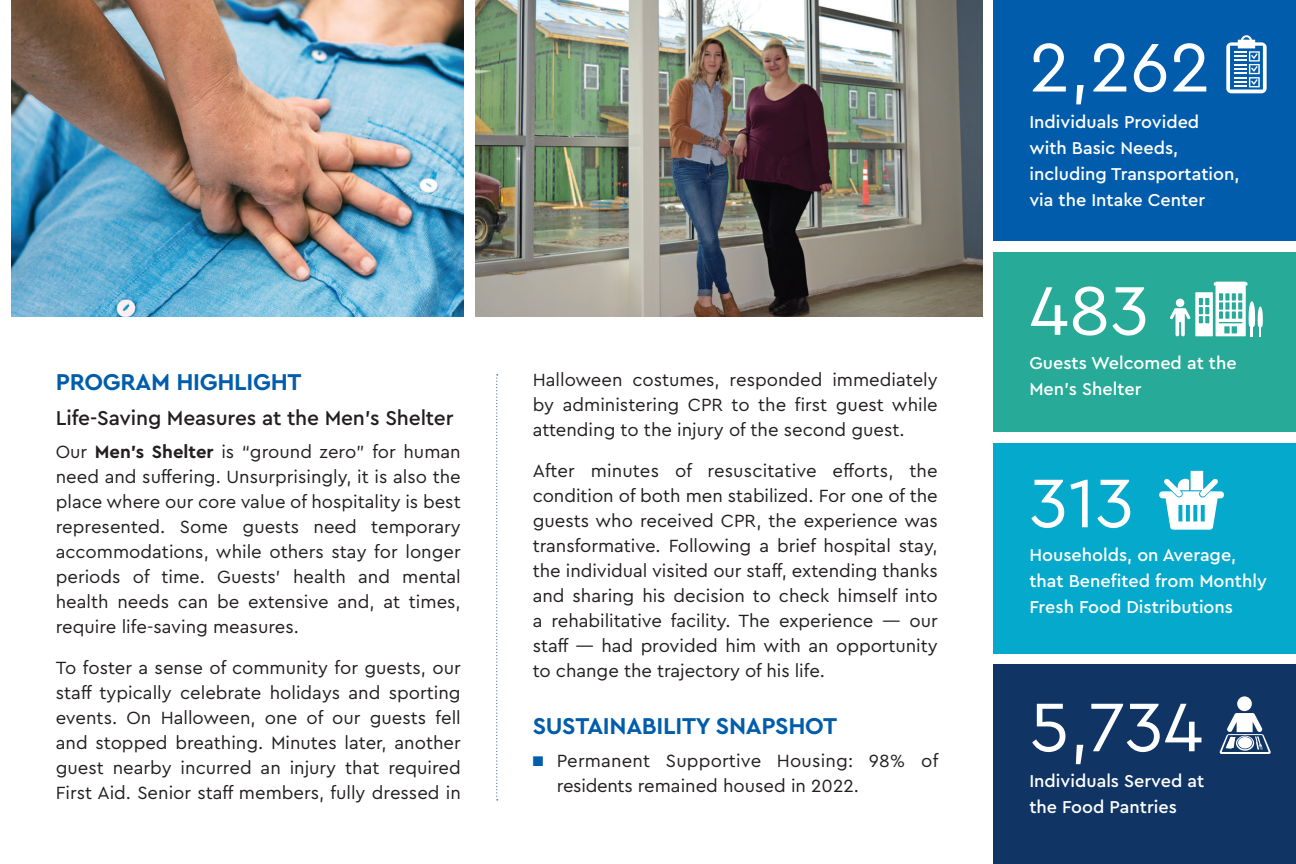
<style>
.page{position:relative;width:1296px;height:864px;background:#fff}
.page>*{position:absolute;margin:0;border:0;box-sizing:border-box;transform-origin:0 0}
.t1{font:72px "Cera Pro";color:#fff}
.t2{font:700 24px "Cera Pro";letter-spacing:-.01em;color:#015dab}
.t3{font:500 21px "Cera Pro";letter-spacing:-.005em;color:#231f20}
.t4{font:18.4px/25px "Cera Pro";color:#231f20;text-align:justify}
.t5{font:500 18px/26px "Cera Pro";color:#fff}
.s1{font-weight:700}
.s2{color:#015dab}
</style>
<div class="page">
<img style="left:476px;top:0;width:506px;height:317px">
<img style="left:12px;top:0;width:452px;height:317px">
<div style="left:994px;top:0;width:302px;height:240px;background:#015dab"></div>
<div style="left:994px;top:252px;width:302px;height:180px;background:#28aa98"></div>
<div style="left:994px;top:444px;width:302px;height:210px;background:#05a9cc"></div>
<div style="left:994px;top:665px;width:302px;height:199px;background:#103565"></div>
<svg style="left:496px;top:374px;width:2px;height:426px"></svg>
<div style="left:1237px;top:696px;width:15px;height:15px;background:#fff;border-radius:50%"></div>
<svg style="left:1219px;top:713px;width:52px;height:41px"></svg>
<svg style="left:1159px;top:471px;width:65px;height:59px"></svg>
<svg style="left:1170px;top:282px;width:93px;height:54px"></svg>
<svg style="left:1226px;top:35px;width:41px;height:58px"></svg>
<h2 class="t2" style="left:56px;top:366px;width:247px">PROGRAM HIGHLIGHT</h2>
<p class="t3" style="left:56px;top:404px;width:399px">Life-Saving Measures at the Men’s Shelter</p>
<p class="t4" style="left:56px;top:439px;width:407px">Our <span class="s1">Men’s Shelter</span> is “ground zero” for human need and suffering. Unsurprisingly, it is also the place where our core value of hospitality is best represented. Some guests need temporary accommodations, while others stay for longer periods of time. Guests’ health and mental health needs can be extensive and, at times, require life-saving measures.</p>
<p class="t4" style="left:56px;top:655px;width:407px">To foster a sense of community for guests, our staff typically celebrate holidays and sporting events. On Halloween, one of our guests fell and stopped breathing. Minutes later, another guest nearby incurred an injury that required First Aid. Senior staff members, fully dressed in</p>
<p class="t4" style="left:533px;top:366px;width:407px">Halloween costumes, responded immediately by administering CPR to the first guest while attending to the injury of the second guest.</p>
<p class="t4" style="left:533px;top:457px;width:407px">After minutes of resuscitative efforts, the condition of both men stabilized. For one of the guests who received CPR, the experience was transformative. Following a brief hospital stay, the individual visited our staff, extending thanks and sharing his decision to check himself into a rehabilitative facility. The experience — our staff — had provided him with an opportunity to change the trajectory of his life.</p>
<h2 class="t2" style="left:533px;top:710px;width:306px">SUSTAINABILITY SNAPSHOT</h2>
<p class="t4" style="left:557px;top:747px;width:383px;text-indent:-24px"><span class="s2">■</span> Permanent Supportive Housing: 98% of residents remained housed in 2022.</p>
<h1 class="t1" style="left:1029px;top:20px;width:182px">2,262</h1>
<p class="t5" style="left:1029px;top:108px;width:212px">Individuals Provided with Basic Needs, including Transportation, via the Intake Center</p>
<h1 class="t1" style="left:1029px;top:263px;width:121px">483</h1>
<p class="t5" style="left:1029px;top:349px;width:209px">Guests Welcomed at the<br>Men’s Shelter</p>
<h1 class="t1" style="left:1029px;top:455px;width:106px">313</h1>
<p class="t5" style="left:1029px;top:541px;width:239px">Households, on Average, that Benefited from Monthly<br>Fresh Food Distributions</p>
<h1 class="t1" style="left:1029px;top:679px;width:175px">5,734</h1>
<p class="t5" style="left:1029px;top:768px;width:176px">Individuals Served at the Food Pantries</p>
</div>
